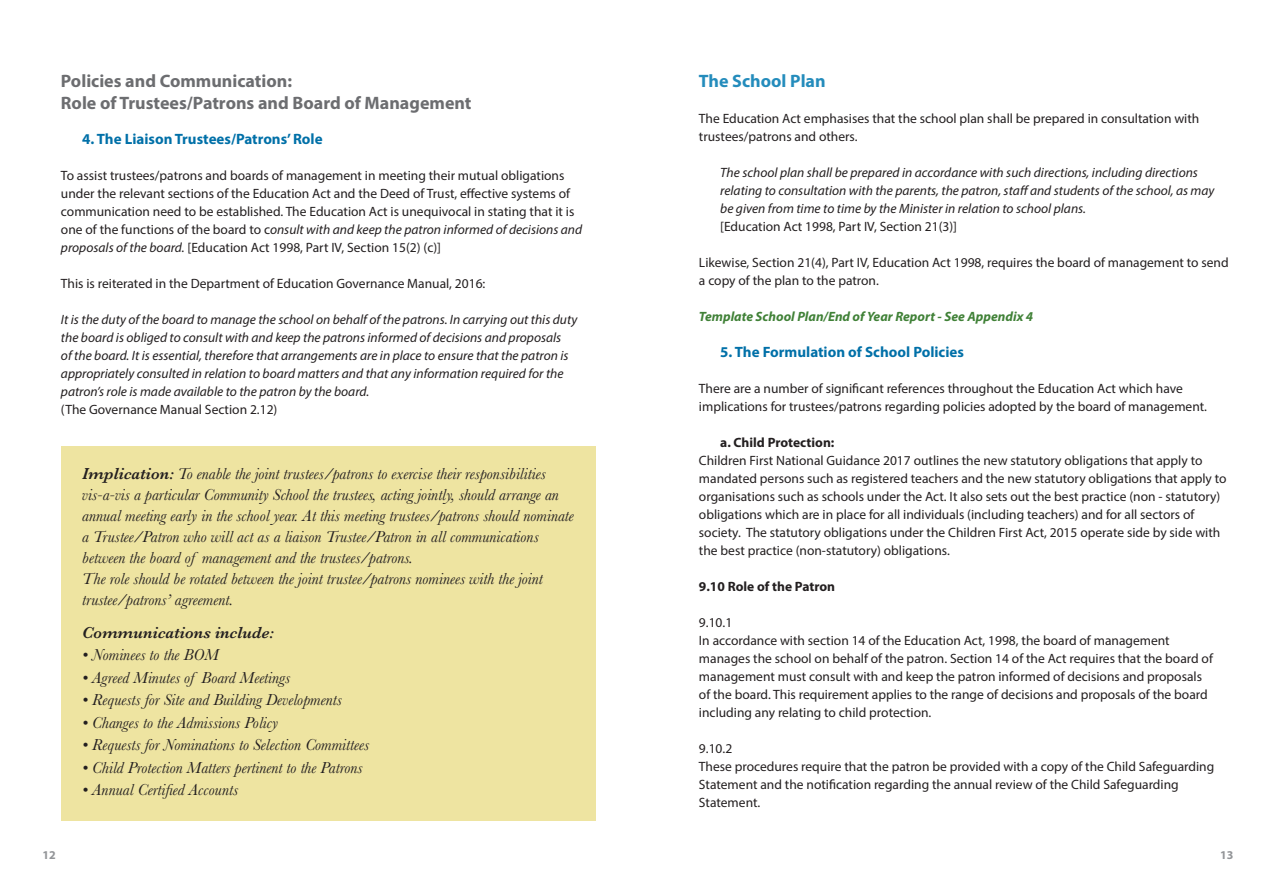
<style>
.page{position:relative;width:1276px;height:893px;background:#fff}
.page>*{position:absolute;margin:0;border:0;box-sizing:border-box;transform-origin:0 0}
.t1{font:700 18px "Myriad Pro";color:#6c6d70}
.t2{font:700 18px "Myriad Pro";color:#248cbc}
.t3{font:italic 16.5px/21px "Baskerville";color:#231f20}
.t4{font:italic 600 16.5px "Baskerville";color:#231f20}
.t5{font:700 15px "Myriad Pro";color:#0070a8}
.t6{font:13.5px/18px "Myriad Pro";color:#231f20}
.t7{font:italic 13.5px/18px "Myriad Pro";color:#231f20}
.t8{font:italic 700 13.5px "Myriad Pro";color:#408137}
.t9{font:700 13.5px "Myriad Pro";color:#231f20}
.t10{font:700 12px "Myriad Pro";color:#939598}
.s1{font-style:italic}
.s2{font-style:normal}
.s3{font-weight:600}
</style>
<div class="page">
<div style="left:61px;top:446px;width:534px;height:375px;background:#eee4a1"></div>
<p class="t1" style="left:61px;top:69px;width:233px">Policies and Communication:</p>
<p class="t2" style="left:699px;top:69px;width:128px">The School Plan</p>
<p class="t1" style="left:61px;top:91px;width:412px">Role of Trustees/Patrons and Board of Management</p>
<p class="t6" style="left:699px;top:109px;width:502px">The Education Act emphasises that the school plan shall be prepared in consultation with trustees/patrons and others.</p>
<p class="t7" style="left:720px;top:163px;width:496px">The school plan shall be prepared in accordance with such directions, including directions relating to consultation with the parents, the patron, staff and students of the school, as may be given from time to time by the Minister in relation to school plans.</p>
<p class="t6" style="left:720px;top:217px;width:238px">[Education Act 1998, Part IV, Section 21(3)]</p>
<p class="t6" style="left:699px;top:253px;width:531px">Likewise, Section 21(4), Part IV, Education Act 1998, requires the board of management to send a copy of the plan to the patron.</p>
<p class="t8" style="left:699px;top:308px;width:336px">Template School Plan/End of Year Report - See Appendix 4</p>
<p class="t5" style="left:720px;top:342px;width:245px">5. The Formulation of School Policies</p>
<p class="t6" style="left:699px;top:379px;width:509px">There are a number of significant references throughout the Education Act which have implications for trustees/patrons regarding policies adopted by the board of management.</p>
<p class="t9" style="left:720px;top:434px;width:116px">a. Child Protection:</p>
<p class="t6" style="left:699px;top:451px;width:529px">Children First National Guidance 2017 outlines the new statutory obligations that apply to mandated persons such as registered teachers and the new statutory obligations that apply to organisations such as schools under the Act. It also sets out the best practice (non - statutory) obligations which are in place for all individuals (including teachers) and for all sectors of society. The statutory obligations under the Children First Act, 2015 operate side by side with the best practice (non-statutory) obligations.</p>
<p class="t9" style="left:699px;top:578px;width:138px">9.10 Role of the Patron</p>
<p class="t6" style="left:699px;top:613px;width:35px">9.10.1</p>
<p class="t6" style="left:699px;top:631px;width:515px">In accordance with section 14 of the Education Act, 1998, the board of management manages the school on behalf of the patron. Section 14 of the Act requires that the board of management must consult with and keep the patron informed of decisions and proposals of the board. This requirement applies to the range of decisions and proposals of the board including any relating to child protection.</p>
<p class="t6" style="left:699px;top:739px;width:35px">9.10.2</p>
<p class="t6" style="left:699px;top:757px;width:517px">These procedures require that the patron be provided with a copy of the Child Safeguarding<br>Statement and the notification regarding the annual review of the Child Safeguarding<br>Statement.</p>
<p class="t5" style="left:82px;top:129px;width:242px">4. The Liaison Trustees/Patrons’ Role</p>
<p class="t6" style="left:61px;top:166px;width:523px">To assist trustees/patrons and boards of management in meeting their mutual obligations under the relevant sections of the Education Act and the Deed of Trust, effective systems of communication need to be established. The Education Act is unequivocal in stating that it is one of the functions of the board to c<span class="s1">onsult with and keep the patron informed of decisions and proposals of the board.</span> [Education Act 1998, Part IV, Section 15(2) (c)]</p>
<p class="t6" style="left:61px;top:274px;width:426px">This is reiterated in the Department of Education Governance Manual, 2016:</p>
<p class="t7" style="left:61px;top:310px;width:518px">It is the duty of the board to manage the school on behalf of the patrons. In carrying out this duty the board is obliged to consult with and keep the patrons informed of decisions and proposals<br>of the board. It is essential, therefore that arrangements are in place to ensure that the patron is appropriately consulted in relation to board matters and that any information required for the patron’s role is made available to the patron by the board.<br><span class="s2">(The Governance Manual Section 2.12)</span></p>
<p class="t3" style="left:82px;top:463px;width:493px"><span class="s3">Implication:</span> To enable the joint trustees/patrons to exercise their responsibilities vis-a-vis a particular Community School the trustees, acting jointly, should arrange an annual meeting early in the school year. At this meeting trustees/patrons should nominate a Trustee/Patron who will act as a liaison Trustee/Patron in all communications between the board of management and the trustees/patrons.<br>The role should be rotated between the joint trustee/patrons nominees with the joint trustee/patrons’ agreement.</p>
<p class="t4" style="left:82px;top:621px;width:193px">Communications include:</p>
<p class="t3" style="left:82px;top:644px;width:138px">• Nominees to the BOM</p>
<p class="t3" style="left:82px;top:667px;width:210px">• Agreed Minutes of Board Meetings</p>
<p class="t3" style="left:82px;top:689px;width:261px">• Requests for Site and Building Developments</p>
<p class="t3" style="left:82px;top:712px;width:198px">• Changes to the Admissions Policy</p>
<p class="t3" style="left:82px;top:734px;width:288px">• Requests for Nominations to Selection Committees</p>
<p class="t3" style="left:82px;top:757px;width:282px">• Child Protection Matters pertinent to the Patrons</p>
<p class="t3" style="left:82px;top:779px;width:157px">• Annual Certified Accounts</p>
<p class="t10" style="left:43px;top:848px;width:15px">12</p>
<p class="t10" style="left:1220px;top:848px;width:15px">13</p>
</div>
